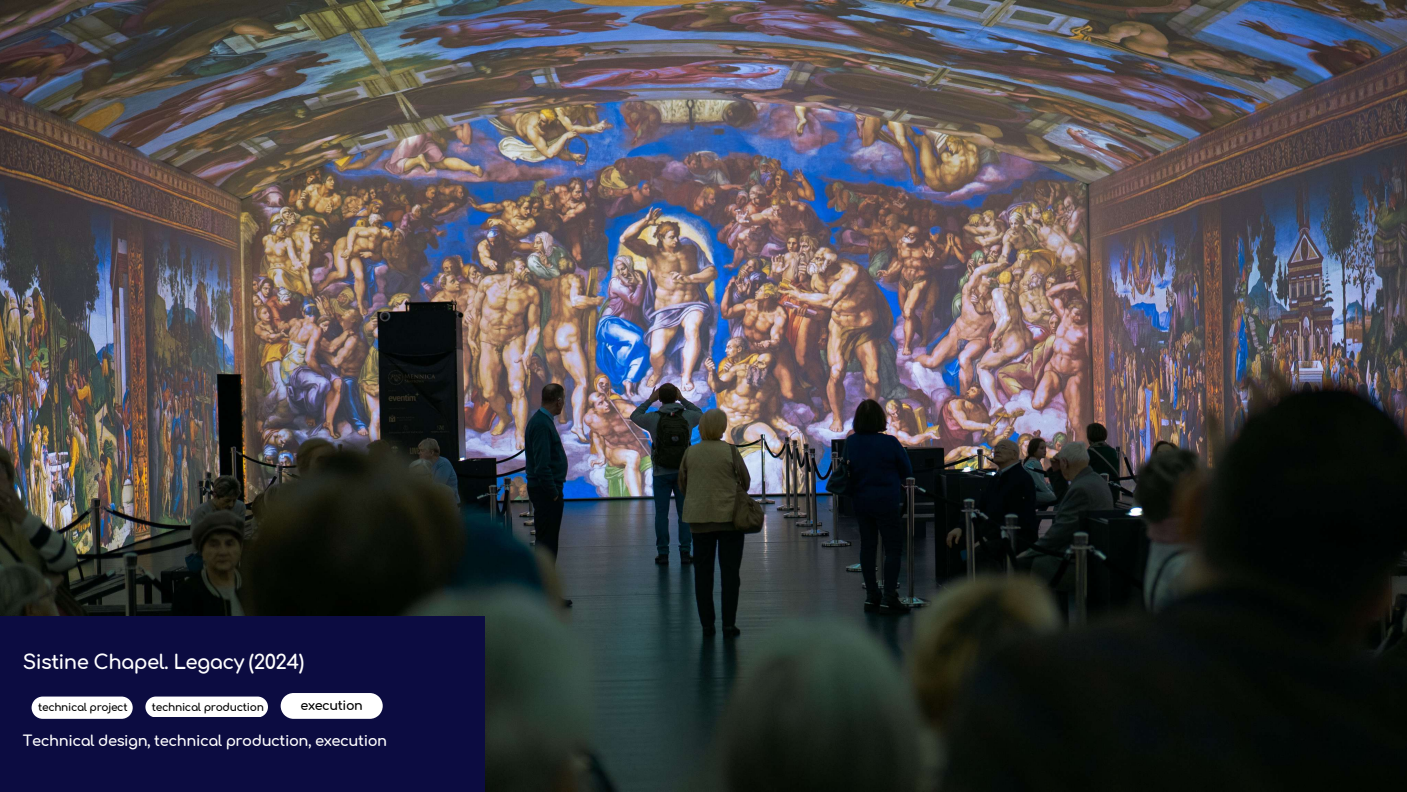
<style>
.page{position:relative;width:1407px;height:792px;background:#fff}
.page>*{position:absolute;margin:0;border:0;box-sizing:border-box;transform-origin:0 0}
.t1{font:700 19.69px "Comfortaa";letter-spacing:-.03em;color:#fff}
.t2{font:700 14.69px "Comfortaa";letter-spacing:-.03em;color:#fff}
.t3{font:700 12.75px "Comfortaa";letter-spacing:-.03em;color:#000}
.t4{font:700 10.69px "Comfortaa";letter-spacing:-.03em;color:#000}
.t5{font:700 10.56px "Comfortaa";letter-spacing:-.03em;color:#000}
</style>
<div class="page">
<img style="left:0;top:0;width:1406px;height:791px">
<div style="left:0;top:616px;width:484px;height:175px;background:#0c0c41"></div>
<div style="left:281px;top:693px;width:102px;height:25px;background:#fff"></div>
<div style="left:145px;top:696px;width:123px;height:21px;background:#fff;border-radius:10px"></div>
<svg style="left:32px;top:696px;width:101px;height:22px;background:#eeeef2"></svg>
<h1 class="t1" style="left:23px;top:651px;width:283px">Sistine Chapel. Legacy (2024)</h1>
<p class="t5" style="left:38px;top:701px;width:91px">technical project</p>
<p class="t4" style="left:152px;top:701px;width:114px">technical production</p>
<p class="t3" style="left:300px;top:698px;width:64px">execution</p>
<p class="t2" style="left:23px;top:732px;width:366px">Technical design, technical production, execution</p>
</div>
